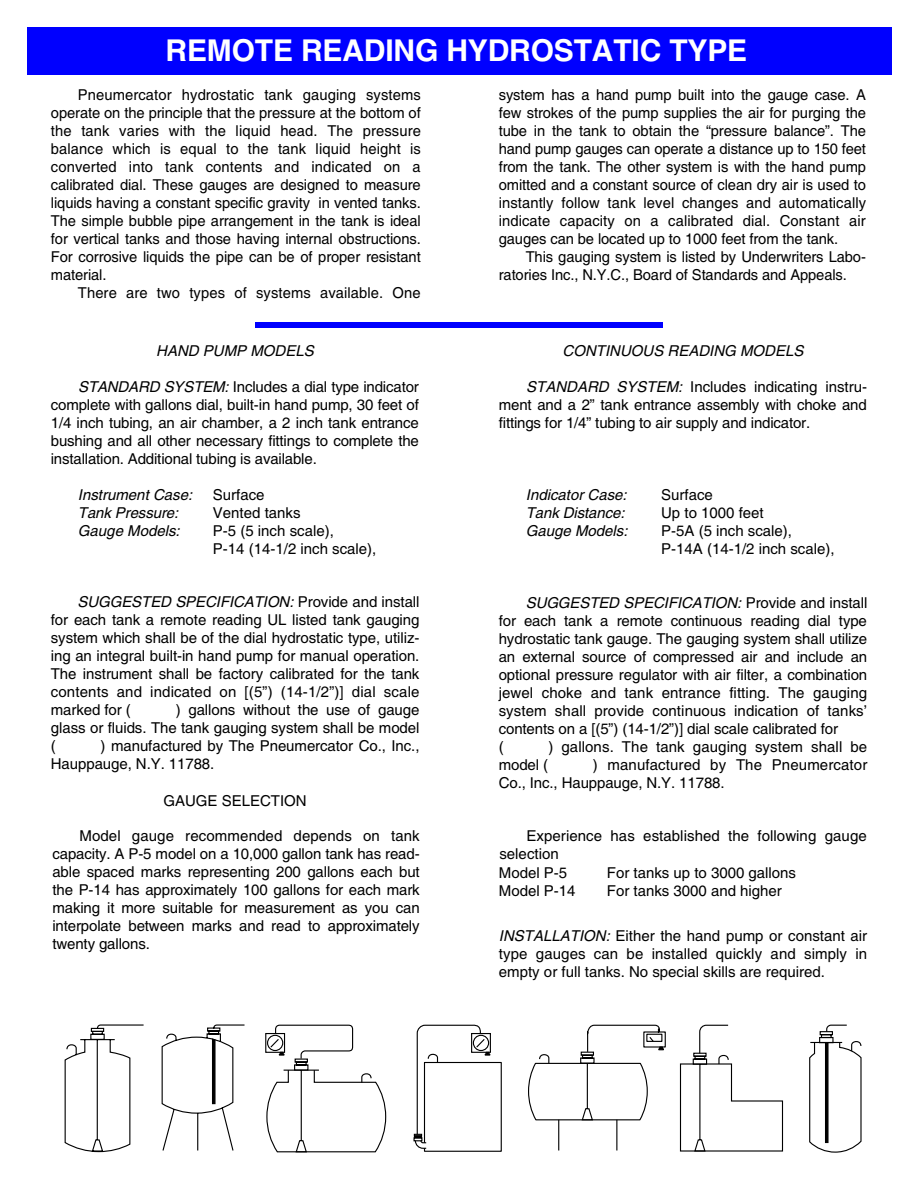
<style>
.page{position:relative;width:918px;height:1188px;background:#fff}
.page>*{position:absolute;margin:0;border:0;box-sizing:border-box;transform-origin:0 0}
.t1{font:700 30px "Helvetica";letter-spacing:-.005em;color:#fff}
.t2{font:15px/18px "Helvetica";letter-spacing:-.005em;color:#000;text-align:justify}
.t3{font:italic 15px "Helvetica";color:#000}
.s1{font-style:italic}
</style>
<div class="page">
<div style="left:27px;top:27px;width:864px;height:47px;background:#00f"></div>
<div style="left:255px;top:322px;width:408px;height:5px;background:#00f"></div>
<svg style="left:64px;top:1024px;width:770px;height:129px"></svg>
<svg style="left:211px;top:1038px;width:5px;height:67px"></svg>
<svg style="left:266px;top:1069px;width:121px;height:84px"></svg>
<hr style="left:284px;top:1070px;width:35px;height:1px;background:#000">
<svg style="left:265px;top:1024px;width:89px;height:36px"></svg>
<svg style="left:414px;top:1024px;width:88px;height:128px"></svg>
<svg style="left:527px;top:1062px;width:121px;height:59px"></svg>
<hr style="left:558px;top:1120px;width:1px;height:31px;background:#000">
<hr style="left:616px;top:1120px;width:1px;height:31px;background:#000">
<svg style="left:587px;top:1024px;width:79px;height:29px"></svg>
<svg style="left:679px;top:1063px;width:105px;height:89px"></svg>
<svg style="left:809px;top:1041px;width:53px;height:112px"></svg>
<hr style="left:810px;top:1042px;width:32px;height:1px;background:#000">
<svg style="left:826px;top:1024px;width:21px;height:9px"></svg>
<svg style="left:699px;top:1024px;width:30px;height:31px"></svg>
<h1 class="t1" style="left:166px;top:39px;width:583px">REMOTE READING HYDROSTATIC TYPE</h1>
<p class="t2" style="left:51px;top:87px;width:372px;text-indent:27px">Pneumercator hydrostatic tank gauging systems operate on the principle that the pressure at the bottom of the tank varies with the liquid head. The pressure balance which is equal to the tank liquid height is converted into tank contents and indicated on a calibrated dial. These gauges are designed to measure liquids having a constant specific gravity in vented tanks.<br>The simple bubble pipe arrangement in the tank is ideal for vertical tanks and those having internal obstructions.<br>For corrosive liquids the pipe can be of proper resistant material.</p>
<p class="t2" style="left:78px;top:285px;width:344px">There are two types of systems available. One</p>
<p class="t2" style="left:499px;top:87px;width:369px">system has a hand pump built into the gauge case. A few strokes of the pump supplies the air for purging the tube in the tank to obtain the “pressure balance”. The hand pump gauges can operate a distance up to 150 feet from the tank. The other system is with the hand pump omitted and a constant source of clean dry air is used to instantly follow tank level changes and automatically indicate capacity on a calibrated dial. Constant air gauges can be located up to 1000 feet from the tank.</p>
<p class="t2" style="left:499px;top:249px;width:369px;text-indent:27px">This gauging system is listed by Underwriters Labo&shy;ratories Inc., N.Y.C., Board of Standards and Appeals.</p>
<p class="t3" style="left:156px;top:345px;width:159px">HAND PUMP MODELS</p>
<p class="t3" style="left:563px;top:345px;width:242px">CONTINUOUS READING MODELS</p>
<p class="t2" style="left:51px;top:379px;width:370px;text-indent:27px"><span class="s1">STANDARD SYSTEM:</span> Includes a dial type indicator complete with gallons dial, built-in hand pump, 30 feet of 1/4 inch tubing, an air chamber, a 2 inch tank entrance bushing and all other necessary fittings to complete the installation. Additional tubing is available.</p>
<p class="t2" style="left:499px;top:379px;width:370px;text-indent:27px"><span class="s1">STANDARD SYSTEM:</span> Includes indicating instru&shy;ment and a 2” tank entrance assembly with choke and fittings for 1/4” tubing to air supply and indicator.</p>
<p class="t2" style="left:213px;top:487px;width:53px">Surface</p>
<p class="t2" style="left:661px;top:487px;width:53px">Surface</p>
<p class="t3" style="left:526px;top:507px;width:100px">Tank Distance:</p>
<p class="t2" style="left:661px;top:505px;width:104px">Up to 1000 feet</p>
<p class="t3" style="left:526px;top:525px;width:103px">Gauge Models:</p>
<p class="t2" style="left:661px;top:523px;width:175px">P-5A (5 inch scale),<br>P-14A (14-1/2 inch scale),</p>
<p class="t2" style="left:51px;top:594px;width:370px;text-indent:27px"><span class="s1">SUGGESTED SPECIFICATION:</span> Provide and install for each tank a remote reading UL listed tank gauging system which shall be of the dial hydrostatic type, utiliz&shy;ing an integral built-in hand pump for manual operation.<br>The instrument shall be factory calibrated for the tank contents and indicated on [(5”) (14-1/2”)] dial scale marked for (</p>
<p class="t3" style="left:78px;top:489px;width:116px">Instrument Case:</p>
<p class="t3" style="left:526px;top:489px;width:102px">Indicator Case:</p>
<p class="t3" style="left:78px;top:507px;width:102px">Tank Pressure:</p>
<p class="t2" style="left:213px;top:505px;width:89px">Vented tanks</p>
<p class="t3" style="left:78px;top:525px;width:103px">Gauge Models:</p>
<p class="t2" style="left:213px;top:523px;width:122px">P-5 (5 inch scale),</p>
<p class="t2" style="left:213px;top:541px;width:165px">P-14 (14-1/2 inch scale),</p>
<p class="t2" style="left:499px;top:595px;width:370px;text-align:left;text-indent:27px"><span class="s1">SUGGESTED SPECIFICATION:</span> Provide and install for each tank a remote continuous reading dial type hydrostatic tank gauge. The gauging system shall utilize an external source of compressed air and include an optional pressure regulator with air filter, a combination jewel choke and tank entrance fitting. The gauging system shall provide continuous indication of tanks’ contents on a [(5”) (14-1/2”)] dial scale calibrated for<br>(</p>
<p class="t2" style="left:51px;top:702px;width:370px;text-indent:125px">) gallons without the use of gauge glass or fluids. The tank gauging system shall be model (</p>
<p class="t2" style="left:51px;top:738px;width:370px;text-indent:50px">) manufactured by The Pneumercator Co., Inc.,<br>Hauppauge, N.Y. 11788.</p>
<p class="t2" style="left:548px;top:739px;width:320px">) gallons. The tank gauging system shall be</p>
<p class="t2" style="left:499px;top:757px;width:370px;text-indent:94px">) manufactured by The Pneumercator<br>Co., Inc., Hauppauge, N.Y. 11788.</p>
<p class="t2" style="left:499px;top:757px;width:51px">model (</p>
<p class="t2" style="left:163px;top:793px;width:145px">GAUGE SELECTION</p>
<p class="t2" style="left:52px;top:829px;width:369px;text-indent:27px">Model gauge recommended depends on tank capacity. A P-5 model on a 10,000 gallon tank has read&shy;able spaced marks representing 200 gallons each but the P-14 has approximately 100 gallons for each mark making it more suitable for measurement as you can interpolate between marks and read to approximately twenty gallons.</p>
<p class="t2" style="left:499px;top:828px;width:369px;text-align:left;text-indent:28px">Experience has established the following gauge selection<br>Model P-5</p>
<p class="t2" style="left:607px;top:865px;width:191px">For tanks up to 3000 gallons</p>
<p class="t2" style="left:499px;top:883px;width:78px">Model P-14</p>
<p class="t2" style="left:607px;top:883px;width:177px">For tanks 3000 and higher</p>
<p class="t2" style="left:499px;top:928px;width:370px"><span class="s1">INSTALLATION:</span> Either the hand pump or constant air type gauges can be installed quickly and simply in empty or full tanks. No special skills are required.</p>
</div>
